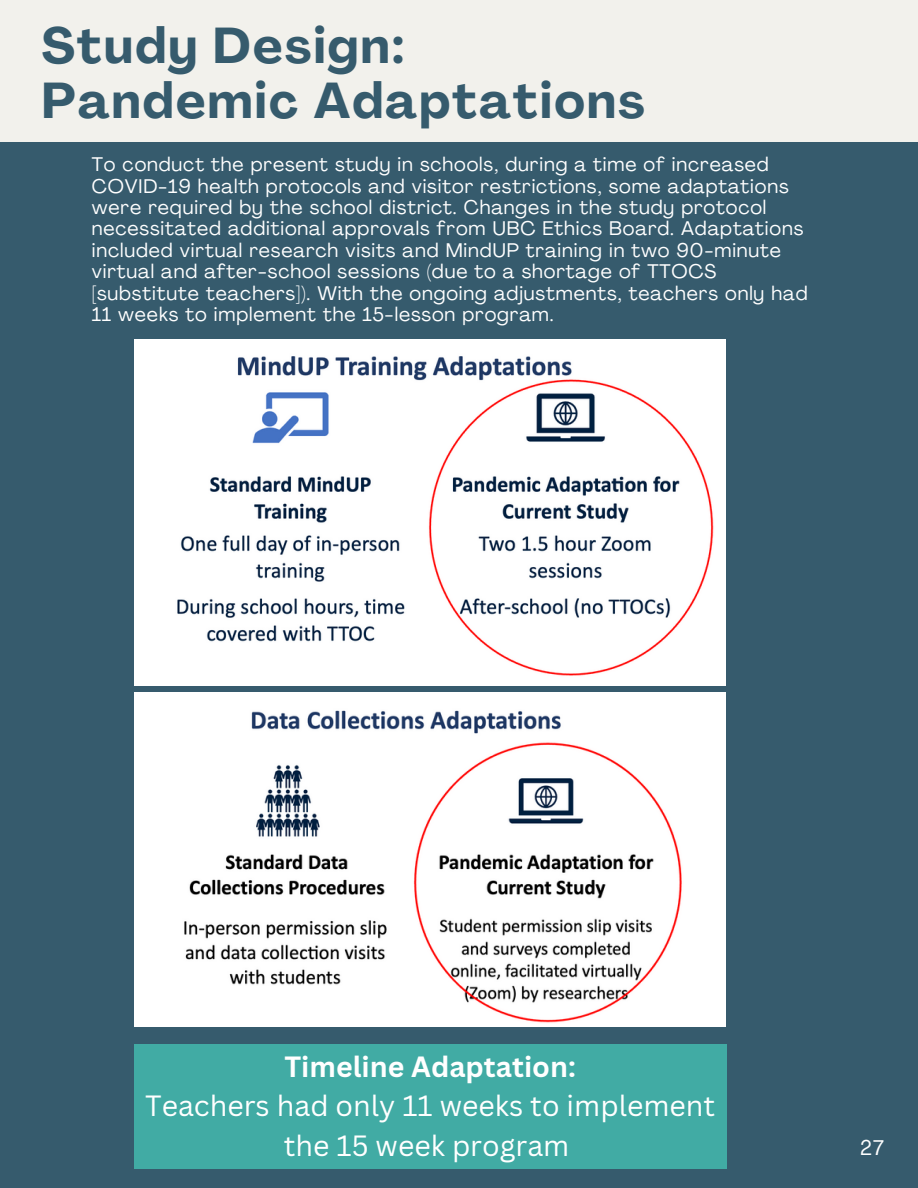
<style>
.page{position:relative;width:918px;height:1188px;background:#365b6d}
.page>*{position:absolute;margin:0;border:0;box-sizing:border-box;transform-origin:0 0}
.t1{font:700 49.8px/55.2px "Agrandir";letter-spacing:.045em;color:#365b6d}
.t2{font:28.5px/39.3px "Canva Sans";color:#fff;text-align:center}
.t3{font:700 28.5px "Canva Sans";color:#fff}
.t4{font:21px "Agrandir";color:#fff}
.t5{font:19.5px/21.3px "Agrandir";letter-spacing:.045em;color:#fff}
</style>
<div class="page">
<div style="left:0;top:0;width:918px;height:142px;background:#f2f1ec"></div>
<img style="left:134px;top:693px;width:592px;height:334px">
<div style="left:134px;top:1044px;width:592px;height:125px;background:#41aba4"></div>
<img style="left:134px;top:339px;width:592px;height:347px">
<h1 class="t1" style="left:42px;top:23px;width:605px">Study Design:<br>Pandemic Adaptations</h1>
<p class="t5" style="left:92px;top:156px;width:717px">To conduct the present study in schools, during a time of increased COVID-19 health protocols and visitor restrictions, some adaptations were required by the school district. Changes in the study protocol necessitated additional approvals from UBC Ethics Board. Adaptations included virtual research visits and MindUP training in two 90-minute virtual and after-school sessions (due to a shortage of TTOCS [substitute teachers]). With the ongoing adjustments, teachers only had 11 weeks to implement the 15-lesson program.</p>
<h2 class="t3" style="left:284px;top:1046px;width:293px">Timeline Adaptation:</h2>
<h2 class="t2" style="left:145px;top:1085px;width:572px">Teachers had only 11 weeks to implement the 15 week program</h2>
<p class="t4" style="left:860px;top:1140px;width:25px">27</p>
</div>
